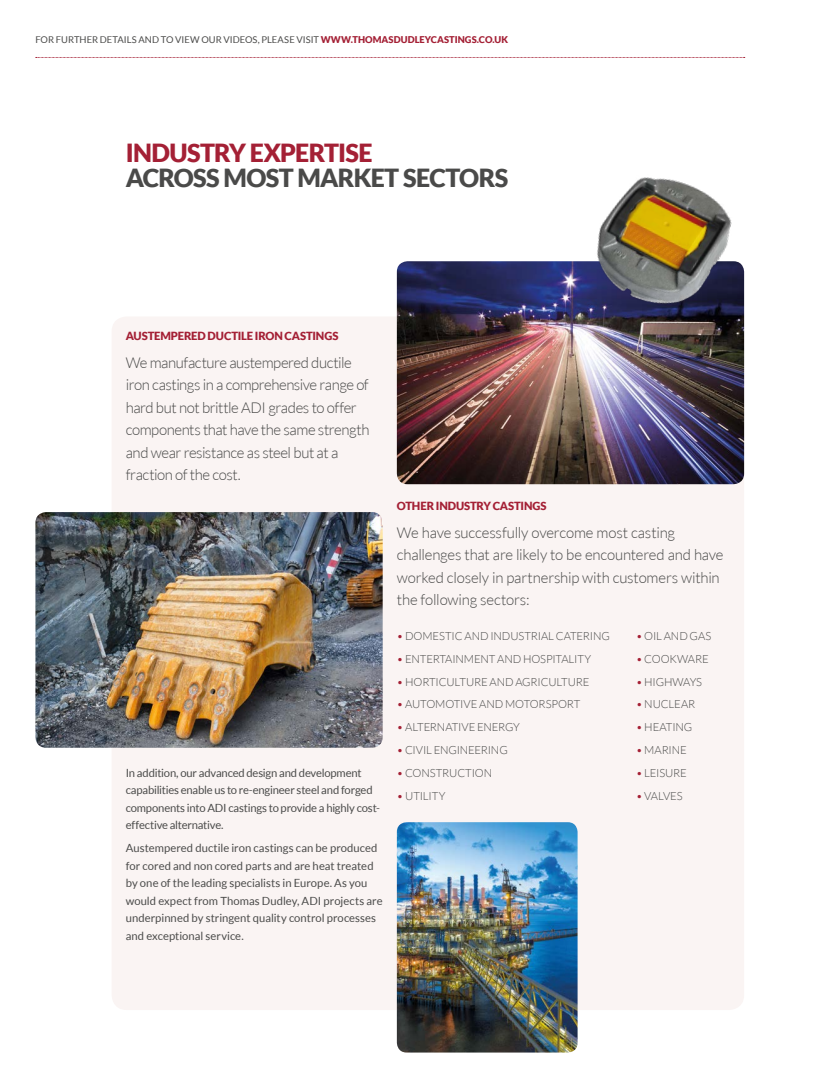
<style>
.page{position:relative;width:815px;height:1088px;background:#fff}
.page>*{position:absolute;margin:0;border:0;box-sizing:border-box;transform-origin:0 0}
.t1{font:900 25px "Lato";letter-spacing:-.03em;color:#4a4a49}
.t2{font:900 25px "Lato";letter-spacing:-.025em;color:#a42035}
.t3{font:300 15px/22.5px "Lato";letter-spacing:-.025em;color:#4a4a49}
.t4{font:11.25px/17.5px "Lato";letter-spacing:-.005em;color:#4a4a49}
.t5{font:300 11.25px "Lato";letter-spacing:-.01em;color:#4a4a49}
.t6{font:900 11.25px "Lato";letter-spacing:-.01em;color:#a42035}
.t7{font:9.38px "Lato";letter-spacing:.005em;color:#4a4a49}
.s1{font-weight:900;color:#a42035}
.s2{color:#a42035}
</style>
<div class="page">
<svg style="left:36px;top:57px;width:709px;height:1px"></svg>
<div style="left:112px;top:316px;width:632px;height:694px;background:#faf4f3;border-radius:15px"></div>
<img style="left:397px;top:261px;width:347px;height:223px">
<img style="left:35px;top:512px;width:348px;height:236px">
<img style="left:397px;top:822px;width:181px;height:230px">
<img style="left:579px;top:177px;width:166px;height:148px">
<p class="t7" style="left:35px;top:34px;width:474px">FOR FURTHER DETAILS AND TO VIEW OUR VIDEOS, PLEASE VISIT <span class="s1">WWW.THOMASDUDLEYCASTINGS.CO.UK</span></p>
<h1 class="t2" style="left:126px;top:138px;width:248px">INDUSTRY EXPERTISE</h1>
<h1 class="t1" style="left:126px;top:163px;width:384px">ACROSS MOST MARKET SECTORS</h1>
<p class="t6" style="left:126px;top:329px;width:214px">AUSTEMPERED DUCTILE IRON CASTINGS</p>
<h2 class="t3" style="left:126px;top:351px;width:245px">We manufacture austempered ductile iron castings in a comprehensive range of hard but not brittle ADI grades to offer components that have the same strength and wear resistance as steel but at a fraction of the cost.</h2>
<p class="t4" style="left:126px;top:764px;width:256px">In addition, our advanced design and development capabilities enable us to re-engineer steel and forged components into ADI castings to provide a highly cost&shy;effective alternative.</p>
<p class="t4" style="left:126px;top:839px;width:258px">Austempered ductile iron castings can be produced for cored and non cored parts and are heat treated by one of the leading specialists in Europe. As you would expect from Thomas Dudley, ADI projects are underpinned by stringent quality control processes and exceptional service.</p>
<p class="t6" style="left:397px;top:499px;width:151px">OTHER INDUSTRY CASTINGS</p>
<h2 class="t3" style="left:397px;top:521px;width:328px">We have successfully overcome most casting challenges that are likely to be encountered and have worked closely in partnership with customers within the following sectors:</h2>
<p class="t5" style="left:636px;top:630px;width:77px"><span class="s2">•</span> OIL AND GAS</p>
<p class="t5" style="left:636px;top:653px;width:74px"><span class="s2">•</span> COOKWARE</p>
<p class="t5" style="left:636px;top:675px;width:68px"><span class="s2">•</span> HIGHWAYS</p>
<p class="t5" style="left:636px;top:698px;width:61px"><span class="s2">•</span> NUCLEAR</p>
<p class="t5" style="left:636px;top:721px;width:58px"><span class="s2">•</span> HEATING</p>
<p class="t5" style="left:636px;top:744px;width:52px"><span class="s2">•</span> MARINE</p>
<p class="t5" style="left:636px;top:767px;width:52px"><span class="s2">•</span> LEISURE</p>
<p class="t5" style="left:636px;top:790px;width:48px"><span class="s2">•</span> VALVES</p>
<p class="t5" style="left:397px;top:630px;width:214px"><span class="s2">•</span> DOMESTIC AND INDUSTRIAL CATERING</p>
<p class="t5" style="left:397px;top:653px;width:196px"><span class="s2">•</span> ENTERTAINMENT AND HOSPITALITY</p>
<p class="t5" style="left:397px;top:675px;width:194px"><span class="s2">•</span> HORTICULTURE AND AGRICULTURE</p>
<p class="t5" style="left:397px;top:698px;width:185px"><span class="s2">•</span> AUTOMOTIVE AND MOTORSPORT</p>
<p class="t5" style="left:397px;top:721px;width:125px"><span class="s2">•</span> ALTERNATIVE ENERGY</p>
<p class="t5" style="left:397px;top:744px;width:112px"><span class="s2">•</span> CIVIL ENGINEERING</p>
<p class="t5" style="left:397px;top:767px;width:97px"><span class="s2">•</span> CONSTRUCTION</p>
<p class="t5" style="left:397px;top:790px;width:50px"><span class="s2">•</span> UTILITY</p>
</div>
